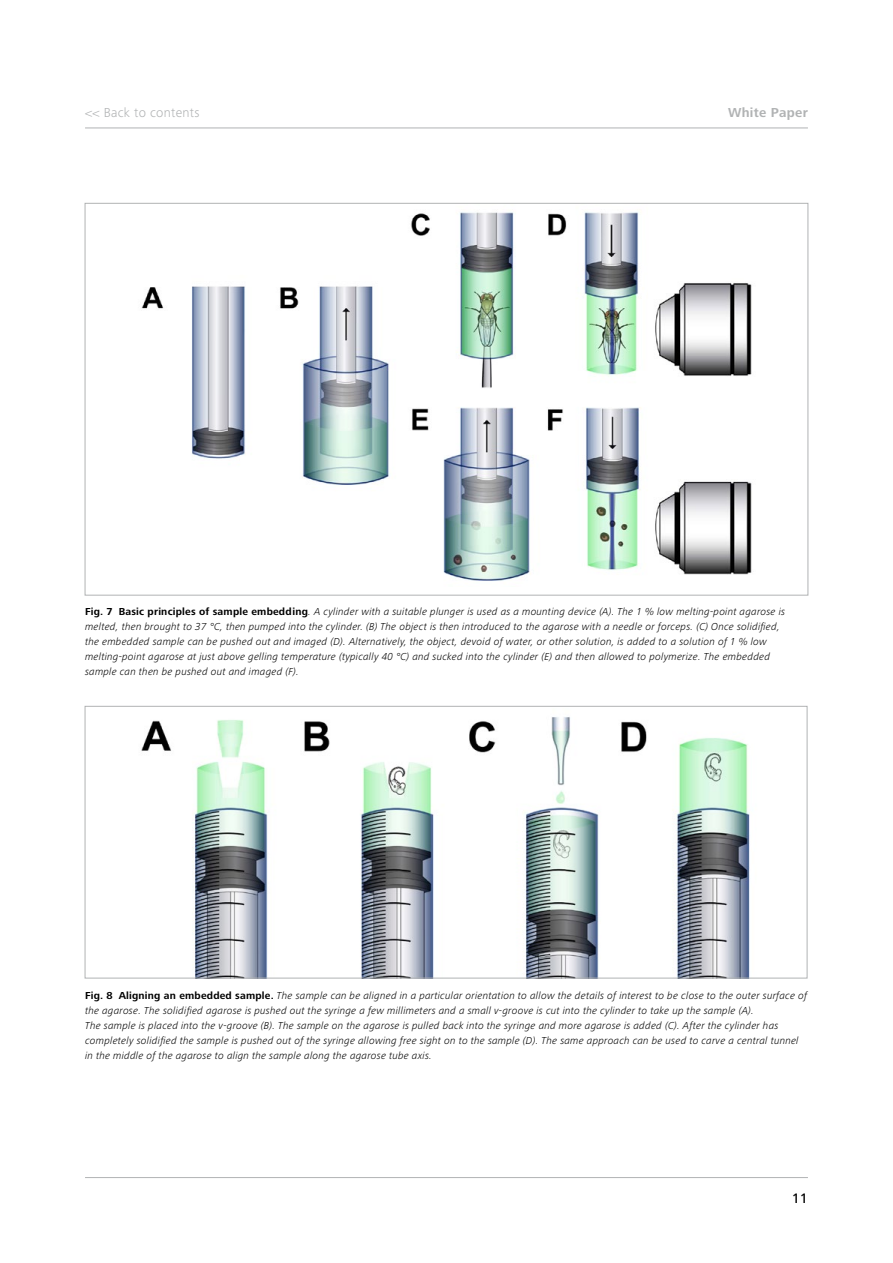
<style>
.page{position:relative;width:893px;height:1263px;background:#fff}
.page>*{position:absolute;margin:0;border:0;box-sizing:border-box;transform-origin:0 0}
.t1{font:500 14.25px "Zeiss Frutiger Next Pro";color:#000}
.t2{font:300 13.5px "Zeiss Frutiger Next Pro";letter-spacing:.02em;color:#b1b3b4}
.t3{font:700 13.5px "Zeiss Frutiger Next Pro";letter-spacing:.02em;color:#b1b3b4}
.caption_7_lt_it{font:italic 300 10.5px/15px "Zeiss Frutiger Next Pro";letter-spacing:.02em;color:#000}
.s1{font-weight:700;font-style:normal}
</style>
<div class="page">
<hr style="left:85px;top:128px;width:723px;height:1px;background:#b1b3b4">
<hr style="left:85px;top:1177px;width:723px;height:1px;background:#b1b3b4">
<img style="left:141px;top:212px;width:611px;height:369px">
<img style="left:141px;top:717px;width:609px;height:259px">
<div style="left:85px;top:706px;width:722px;height:272px;border:1px solid #b1b3b4"></div>
<p class="t2" style="left:85px;top:105px;width:116px">&lt;&lt; Back to contents</p>
<p class="t3" style="left:728px;top:105px;width:81px">White Paper</p>
<p class="caption_7_lt_it" style="left:85px;top:604px;width:701px"><span class="s1">Fig. 7 Basic principles of sample embedding</span>. A cylinder with a suitable plunger is used as a mounting device (A). The 1 % low melting-point agarose is melted, then brought to 37 °C, then pumped into the cylinder. (B) The object is then introduced to the agarose with a needle or forceps. (C) Once solidified, the embedded sample can be pushed out and imaged (D). Alternatively, the object, devoid of water, or other solution, is added to a solution of 1 % low melting-point agarose at just above gelling temperature (typically 40 °C) and sucked into the cylinder (E) and then allowed to polymerize. The embedded sample can then be pushed out and imaged (F).</p>
<p class="caption_7_lt_it" style="left:85px;top:988px;width:724px"><span class="s1">Fig. 8 Aligning an embedded sample.</span> The sample can be aligned in a particular orientation to allow the details of interest to be close to the outer surface of the agarose. The solidified agarose is pushed out the syringe a few millimeters and a small v-groove is cut into the cylinder to take up the sample (A).<br>The sample is placed into the v-groove (B). The sample on the agarose is pulled back into the syringe and more agarose is added (C). After the cylinder has completely solidified the sample is pushed out of the syringe allowing free sight on to the sample (D). The same approach can be used to carve a central tunnel in the middle of the agarose to align the sample along the agarose tube axis.</p>
<h1 class="t1" style="left:792px;top:1190px;width:18px">11</h1>
</div>
